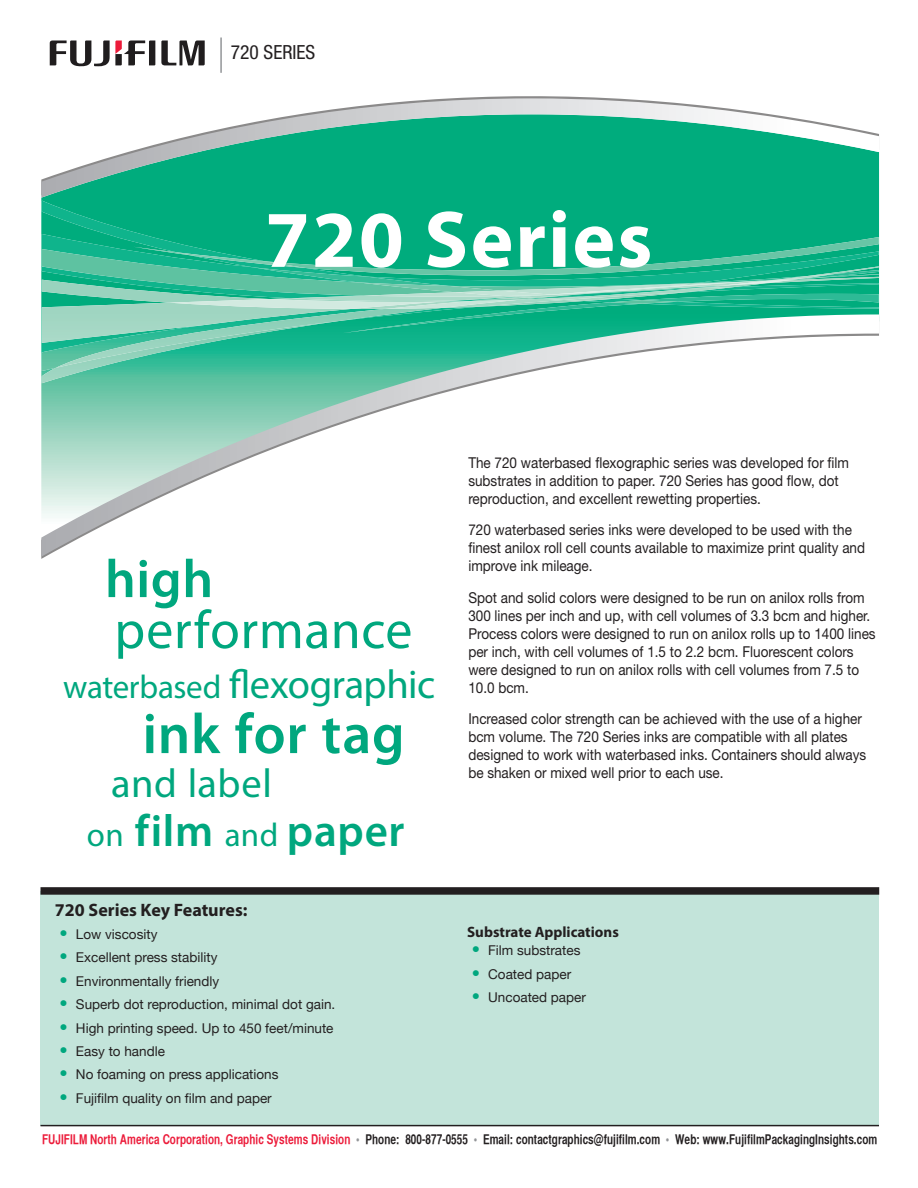
<style>
.page{position:relative;width:918px;height:1188px;background:#fff}
.page>*{position:absolute;margin:0;border:0;box-sizing:border-box;transform-origin:0 0}
.t1{font:700 81px "Myriad Pro";letter-spacing:.025em;color:#fff}
.t2{font:600 57px "Myriad Pro";letter-spacing:.01em;color:#00a77e}
.t3{font:54px "Myriad Pro";letter-spacing:.01em;color:#00a77e}
.t4{font:600 54px "Myriad Pro";color:#00a77e}
.t5{font:600 45px "Myriad Pro";letter-spacing:.015em;color:#00a77e}
.t6{font:40.5px "Myriad Pro";letter-spacing:-.005em;color:#00a77e}
.t7{font:condensed 19.5px "Helvetica Neue LT Std";color:#231f20}
.t8{font:700 18px "Myriad Pro";color:#231f20}
.t9{font:15px/18px "Helvetica Neue LT Std";color:#231f20;scale:.9 1}
.t10{font:700 15px "Myriad Pro";color:#231f20}
.t11{font:13.5px "Helvetica Neue";color:#231f20}
.t12{font:13.5px "Helvetica CY Bold";letter-spacing:.005em;color:#231f20;scale:.9 1}
.s1{font-size:33px}
.s2{font-weight:400;font-size:33px}
.s3{font-family:"Helvetica Neue LT Std";font-weight:700;font-size:16.5px;color:#00a77e}
.s4{color:#ec1b3a}
.s5{color:#939598}
</style>
<div class="page">
<div style="left:41px;top:891px;width:838px;height:235px;background:#c3e4da"></div>
<svg style="left:41px;top:314px;width:441px;height:243px"></svg>
<svg style="left:41px;top:96px;width:838px;height:102px"></svg>
<div style="left:42px;top:201px;width:837px;height:33px;background:#00ac7d"></div>
<svg style="left:42px;top:371px;width:492px;height:12px;background:#75c7ad"></svg>
<hr style="left:42px;top:234px;width:837px;height:3px;background:#00ac7d">
<svg style="left:42px;top:237px;width:837px;height:134px;background:#52c3a4"></svg>
<svg style="left:161px;top:40px;width:44px;height:25px"></svg>
<svg style="left:50px;top:40px;width:105px;height:27px"></svg>
<hr style="left:220px;top:38px;width:2px;height:35px;background:#939598">
<hr style="left:40px;top:1125px;width:839px;height:1px;background:#231f20">
<div style="left:40px;top:887px;width:839px;height:8px;background:#231f20"></div>
<h3 class="t7" style="left:231px;top:41px;width:86px">720 SERIES</h3>
<h1 class="t1" style="left:265px;top:187px;width:389px">720 Series</h1>
<h3 class="t4" style="left:105px;top:549px;width:110px">high</h3>
<h3 class="t3" style="left:114px;top:597px;width:299px">performance</h3>
<h3 class="t6" style="left:63px;top:659px;width:374px"><span class="s1">waterbased</span> flexographic</h3>
<h2 class="t2" style="left:143px;top:702px;width:264px">ink for tag</h2>
<h3 class="t6" style="left:111px;top:758px;width:162px">and label</h3>
<h3 class="t5" style="left:87px;top:806px;width:319px"><span class="s2">on</span> film <span class="s2">and</span> paper</h3>
<p class="t8" style="left:55px;top:898px;width:194px">720 Series Key Features:</p>
<p class="t11" style="left:59px;top:924px;width:99px"><span class="s3">•</span> Low viscosity</p>
<p class="t11" style="left:59px;top:948px;width:160px"><span class="s3">•</span> Excellent press stability</p>
<p class="t11" style="left:59px;top:971px;width:161px"><span class="s3">•</span> Environmentally friendly</p>
<p class="t11" style="left:59px;top:995px;width:277px"><span class="s3">•</span> Superb dot reproduction, minimal dot gain.</p>
<p class="t11" style="left:59px;top:1018px;width:276px"><span class="s3">•</span> High printing speed. Up to 450 feet/minute</p>
<p class="t11" style="left:59px;top:1041px;width:107px"><span class="s3">•</span> Easy to handle</p>
<p class="t11" style="left:59px;top:1065px;width:221px"><span class="s3">•</span> No foaming on press applications</p>
<p class="t11" style="left:59px;top:1088px;width:214px"><span class="s3">•</span> Fujifilm quality on film and paper</p>
<p class="t9" style="left:468px;top:453px;width:425px">The 720 waterbased flexographic series was developed for film substrates in addition to paper. 720 Series has good flow, dot reproduction, and excellent rewetting properties.</p>
<p class="t9" style="left:468px;top:521px;width:442px">720 waterbased series inks were developed to be used with the finest anilox roll cell counts available to maximize print quality and improve ink mileage.</p>
<p class="t9" style="left:468px;top:588px;width:454px">Spot and solid colors were designed to be run on anilox rolls from 300 lines per inch and up, with cell volumes of 3.3 bcm and higher.<br>Process colors were designed to run on anilox rolls up to 1400 lines per inch, with cell volumes of 1.5 to 2.2 bcm. Fluorescent colors were designed to run on anilox rolls with cell volumes from 7.5 to 10.0 bcm.</p>
<p class="t9" style="left:468px;top:710px;width:444px">Increased color strength can be achieved with the use of a higher bcm volume. The 720 Series inks are compatible with all plates designed to work with waterbased inks. Containers should always be shaken or mixed well prior to each use.</p>
<p class="t10" style="left:467px;top:923px;width:153px">Substrate Applications</p>
<p class="t11" style="left:472px;top:941px;width:110px"><span class="s3">•</span> Film substrates</p>
<p class="t11" style="left:472px;top:964px;width:101px"><span class="s3">•</span> Coated paper</p>
<p class="t11" style="left:472px;top:988px;width:116px"><span class="s3">•</span> Uncoated paper</p>
<p class="t12" style="left:42px;top:1131px;width:930px"><span class="s4">FUJIFILM North America Corporation, Graphic Systems Division</span> <span class="s5">•</span> Phone: 800-877-0555 <span class="s5">•</span> Email: contactgraphics@fujifilm.com <span class="s5">•</span> Web: www.FujifilmPackagingInsights.com</p>
</div>
